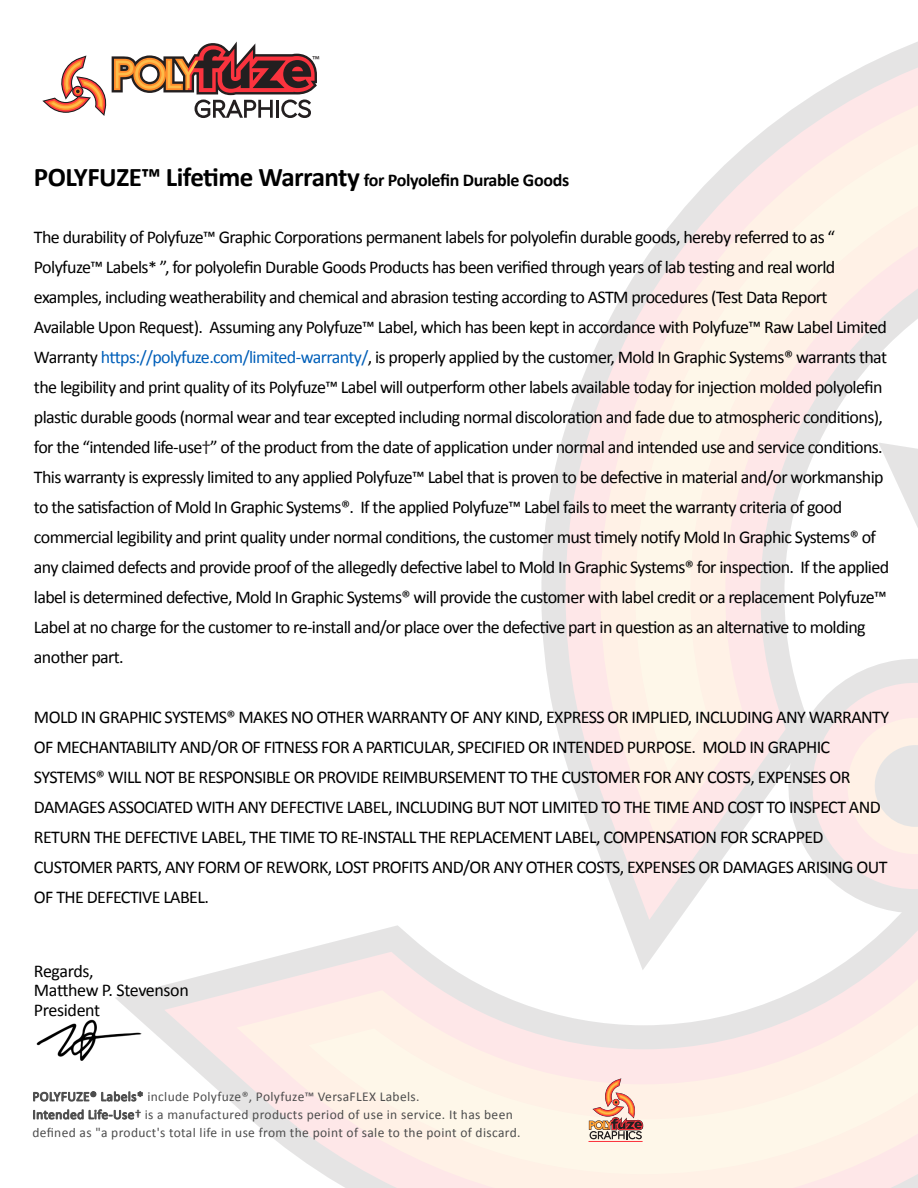
<style>
.page{position:relative;width:918px;height:1188px;background:#fff}
.page>*{position:absolute;margin:0;border:0;box-sizing:border-box;transform-origin:0 0}
.t1{font:700 27px "Calibri";letter-spacing:-.02em;color:#000}
.t2{font:18px/30px "Calibri";letter-spacing:-.035em;color:#000}
.t3{font:13.5px/18px "Calibri";letter-spacing:.025em;color:#4d4d4d}
.t4{font:11.7px "Myriad Pro";color:#231f20}
.s1{font-size:18px}
.s2{font-size:17.1px}
.s3{color:#005fb9}
.s4{font-family:"Myriad Pro";color:#231f20}
.s5{font-weight:700}
</style>
<div class="page">
<svg style="left:141px;top:985px;width:23px;height:57px"></svg>
<svg style="left:164px;top:925px;width:240px;height:145px"></svg>
<svg style="left:611px;top:887px;width:91px;height:33px;fill:#e5e4e4"></svg>
<svg style="left:196px;top:931px;width:475px;height:176px"></svg>
<svg style="left:237px;top:952px;width:548px;height:236px"></svg>
<svg style="left:309px;top:989px;width:476px;height:185px;background:#fbf0e9"></svg>
<svg style="left:541px;top:42px;width:377px;height:845px"></svg>
<svg style="left:584px;top:67px;width:334px;height:779px"></svg>
<svg style="left:620px;top:121px;width:298px;height:651px;background:#fbf0ea"></svg>
<svg style="left:785px;top:442px;width:133px;height:746px"></svg>
<svg style="left:589px;top:1078px;width:54px;height:61px;background:#dbb09f"></svg>
<hr style="left:589px;top:1141px;width:53px;height:1px;background:#fb333e">
<svg style="left:33px;top:1091px;width:110px;height:29px"></svg>
<svg style="left:42px;top:42px;width:275px;height:76px"></svg>
<img style="left:36px;top:1019px;width:107px;height:42px">
<p class="t4" style="left:312px;top:53px;width:9px">™</p>
<h1 class="t1" style="left:34px;top:160px;width:537px">POLYFUZE™ Lifetime Warranty <span class="s1">for Polyolefin Durable Goods</span></h1>
<p class="t2" style="left:34px;top:222px;width:857px">The durability of Polyfuze™ Graphic Corporations permanent labels for polyolefin durable goods, hereby referred to as “ Polyfuze™ Labels<span class="s2">*</span> ”, for polyolefin Durable Goods Products has been verified through years of lab testing and real world examples, including weatherability and chemical and abrasion testing according to ASTM procedures (Test Data Report Available Upon Request). Assuming any Polyfuze™ Label, which has been kept in accordance with Polyfuze™ Raw Label Limited Warranty <span class="s3">https://polyfuze.com/limited-warranty/</span>, is properly applied by the customer, Mold In Graphic Systems® warrants that the legibility and print quality of its Polyfuze™ Label will outperform other labels available today for injection molded polyolefin plastic durable goods (normal wear and tear excepted including normal discoloration and fade due to atmospheric conditions), for the “intended life-use<span class="s4">†</span>” of the product from the date of application under normal and intended use and service conditions.<br>This warranty is expressly limited to any applied Polyfuze™ Label that is proven to be defective in material and/or workmanship to the satisfaction of Mold In Graphic Systems®. If the applied Polyfuze™ Label fails to meet the warranty criteria of good commercial legibility and print quality under normal conditions, the customer must timely notify Mold In Graphic Systems® of any claimed defects and provide proof of the allegedly defective label to Mold In Graphic Systems® for inspection. If the applied label is determined defective, Mold In Graphic Systems® will provide the customer with label credit or a replacement Polyfuze™ Label at no charge for the customer to re-install and/or place over the defective part in question as an alternative to molding another part.</p>
<p class="t2" style="left:34px;top:702px;width:857px">MOLD IN GRAPHIC SYSTEMS® MAKES NO OTHER WARRANTY OF ANY KIND, EXPRESS OR IMPLIED, INCLUDING ANY WARRANTY OF MECHANTABILITY AND/OR OF FITNESS FOR A PARTICULAR, SPECIFIED OR INTENDED PURPOSE. MOLD IN GRAPHIC SYSTEMS® WILL NOT BE RESPONSIBLE OR PROVIDE REIMBURSEMENT TO THE CUSTOMER FOR ANY COSTS, EXPENSES OR DAMAGES ASSOCIATED WITH ANY DEFECTIVE LABEL, INCLUDING BUT NOT LIMITED TO THE TIME AND COST TO INSPECT AND RETURN THE DEFECTIVE LABEL, THE TIME TO RE-INSTALL THE REPLACEMENT LABEL, COMPENSATION FOR SCRAPPED CUSTOMER PARTS, ANY FORM OF REWORK, LOST PROFITS AND/OR ANY OTHER COSTS, EXPENSES OR DAMAGES ARISING OUT OF THE DEFECTIVE LABEL.</p>
<p class="t2" style="left:34px;top:961px;width:156px;line-height:19.5px">Regards,<br>Matthew P. Stevenson<br>President</p>
<p class="t3" style="left:32px;top:1088px;width:490px">POLYFUZE® Labels* include Polyfuze®, Polyfuze™ VersaFLEX Labels.<br>Intended Life-Use<span class="s5">†</span> is a manufactured products period of use in service. It has been defined as "a product's total life in use from the point of sale to the point of discard.</p>
</div>
